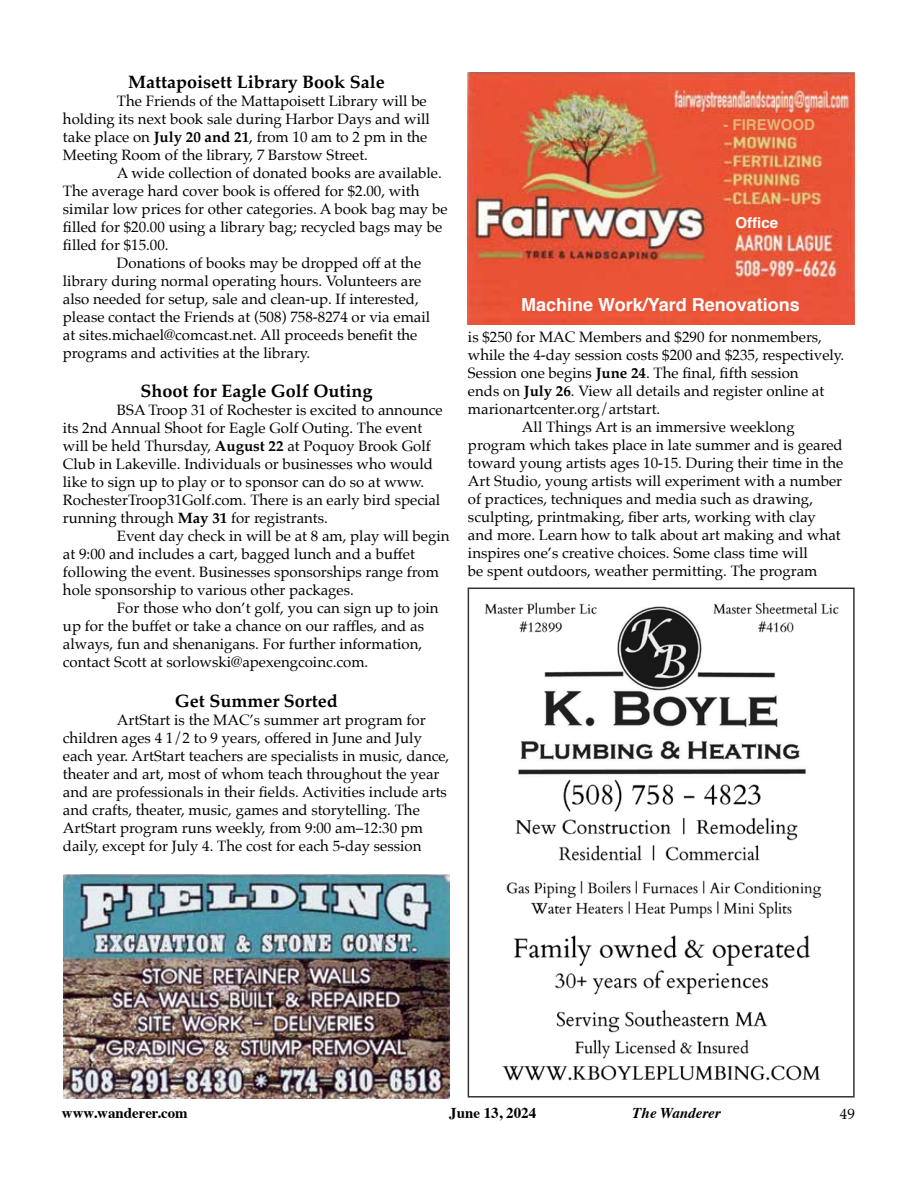
<style>
.page{position:relative;width:918px;height:1188px;background:#fff}
.page>*{position:absolute;margin:0;border:0;box-sizing:border-box;transform-origin:0 0}
.t1{font:700 18px "Palatino";color:#000}
.t2{font:700 18px "Helvetica";color:#fff}
.t3{font:15px/18px "Palatino";color:#000}
.t4{font:700 15px "Times";color:#000}
.t5{font:italic 700 15px "Times";color:#000}
.t6{font:700 15px "Helvetica";color:#e4b477}
.t7{font:700 15px "Helvetica";color:#fff}
.s1{font-weight:700}
</style>
<div class="page">
<img style="left:63px;top:875px;width:387px;height:223px">
<img style="left:468px;top:73px;width:387px;height:251px">
<img style="left:485px;top:602px;width:354px;height:479px">
<div style="left:468px;top:588px;width:387px;height:510px;border:2px solid #333"></div>
<p class="t1" style="left:128px;top:66px;width:258px">Mattapoisett Library Book Sale</p>
<p class="t3" style="left:63px;top:91px;width:368px;text-indent:54px">The Friends of the Mattapoisett Library will be holding its next book sale during Harbor Days and will take place on <span class="s1">July 20 and 21</span>, from 10 am to 2 pm in the Meeting Room of the library, 7 Barstow Street.</p>
<p class="t3" style="left:117px;top:163px;width:326px">A wide collection of donated books are available.</p>
<p class="t3" style="left:63px;top:181px;width:358px">The average hard cover book is offered for $2.00, with</p>
<p class="t3" style="left:63px;top:199px;width:386px">similar low prices for other categories. A book bag may be</p>
<p class="t3" style="left:63px;top:217px;width:381px">filled for $20.00 using a library bag; recycled bags may be</p>
<p class="t3" style="left:63px;top:235px;width:107px">filled for $15.00.</p>
<p class="t3" style="left:117px;top:253px;width:306px">Donations of books may be dropped off at the</p>
<p class="t3" style="left:63px;top:271px;width:360px">library during normal operating hours. Volunteers are</p>
<p class="t3" style="left:63px;top:289px;width:357px">also needed for setup, sale and clean-up. If interested,</p>
<p class="t3" style="left:63px;top:307px;width:369px">please contact the Friends at (508) 758-8274 or via email</p>
<p class="t3" style="left:63px;top:325px;width:356px">at sites.michael@comcast.net. All proceeds benefit the</p>
<p class="t3" style="left:63px;top:343px;width:249px">programs and activities at the library.</p>
<p class="t1" style="left:140px;top:376px;width:234px">Shoot for Eagle Golf Outing</p>
<p class="t3" style="left:63px;top:401px;width:381px;text-indent:54px">BSA Troop 31 of Rochester is excited to announce its 2nd Annual Shoot for Eagle Golf Outing. The event will be held Thursday, <span class="s1">August 22</span> at Poquoy Brook Golf Club in Lakeville. Individuals or businesses who would like to sign up to play or to sponsor can do so at www.<br>RochesterTroop31Golf.com. There is an early bird special running through <span class="s1">May 31</span> for registrants.</p>
<p class="t3" style="left:63px;top:527px;width:388px;text-indent:54px">Event day check in will be at 8 am, play will begin at 9:00 and includes a cart, bagged lunch and a buffet following the event. Businesses sponsorships range from hole sponsorship to various other packages.</p>
<p class="t3" style="left:63px;top:599px;width:377px;text-indent:54px">For those who don’t golf, you can sign up to join up for the buffet or take a chance on our raffles, and as always, fun and shenanigans. For further information, contact Scott at sorlowski@apexengcoinc.com.</p>
<p class="t1" style="left:175px;top:685px;width:164px">Get Summer Sorted</p>
<p class="t3" style="left:63px;top:711px;width:388px;text-indent:54px">ArtStart is the MAC’s summer art program for children ages 4 1/2 to 9 years, offered in June and July each year. ArtStart teachers are specialists in music, dance, theater and art, most of whom teach throughout the year and are professionals in their fields. Activities include arts and crafts, theater, music, games and storytelling. The ArtStart program runs weekly, from 9:00 am‒12:30 pm daily, except for July 4. The cost for each 5-day session</p>
<p class="t6" style="left:723px;top:113px;width:93px">- FIREWOOD</p>
<p class="t7" style="left:736px;top:210px;width:44px">Office</p>
<p class="t2" style="left:521px;top:290px;width:280px">Machine Work/Yard Renovations</p>
<p class="t3" style="left:468px;top:328px;width:356px">is $250 for MAC Members and $290 for nonmembers,</p>
<p class="t3" style="left:468px;top:346px;width:378px">while the 4-day session costs $200 and $235, respectively.</p>
<p class="t3" style="left:468px;top:364px;width:332px">Session one begins <span class="s1">June 24</span>. The final, fifth session</p>
<p class="t3" style="left:468px;top:382px;width:358px">ends on <span class="s1">July 26</span>. View all details and register online at</p>
<p class="t3" style="left:468px;top:400px;width:194px">marionartcenter.org/artstart.</p>
<p class="t3" style="left:522px;top:418px;width:274px">All Things Art is an immersive weeklong</p>
<p class="t3" style="left:468px;top:436px;width:376px">program which takes place in late summer and is geared</p>
<p class="t3" style="left:468px;top:454px;width:377px">toward young artists ages 10-15. During their time in the</p>
<p class="t3" style="left:468px;top:472px;width:376px">Art Studio, young artists will experiment with a number</p>
<p class="t3" style="left:468px;top:490px;width:347px">of practices, techniques and media such as drawing,</p>
<p class="t3" style="left:468px;top:508px;width:349px">sculpting, printmaking, fiber arts, working with clay</p>
<p class="t3" style="left:468px;top:526px;width:374px">and more. Learn how to talk about art making and what</p>
<p class="t3" style="left:468px;top:544px;width:341px">inspires one’s creative choices. Some class time will</p>
<p class="t3" style="left:468px;top:562px;width:351px">be spent outdoors, weather permitting. The program</p>
<p class="t4" style="left:62px;top:1099px;width:127px">www.wanderer.com</p>
<p class="t4" style="left:449px;top:1099px;width:89px">June 13, 2024</p>
<p class="t5" style="left:632px;top:1099px;width:90px">The Wanderer</p>
<p class="t3" style="left:840px;top:1105px;width:16px">49</p>
</div>
